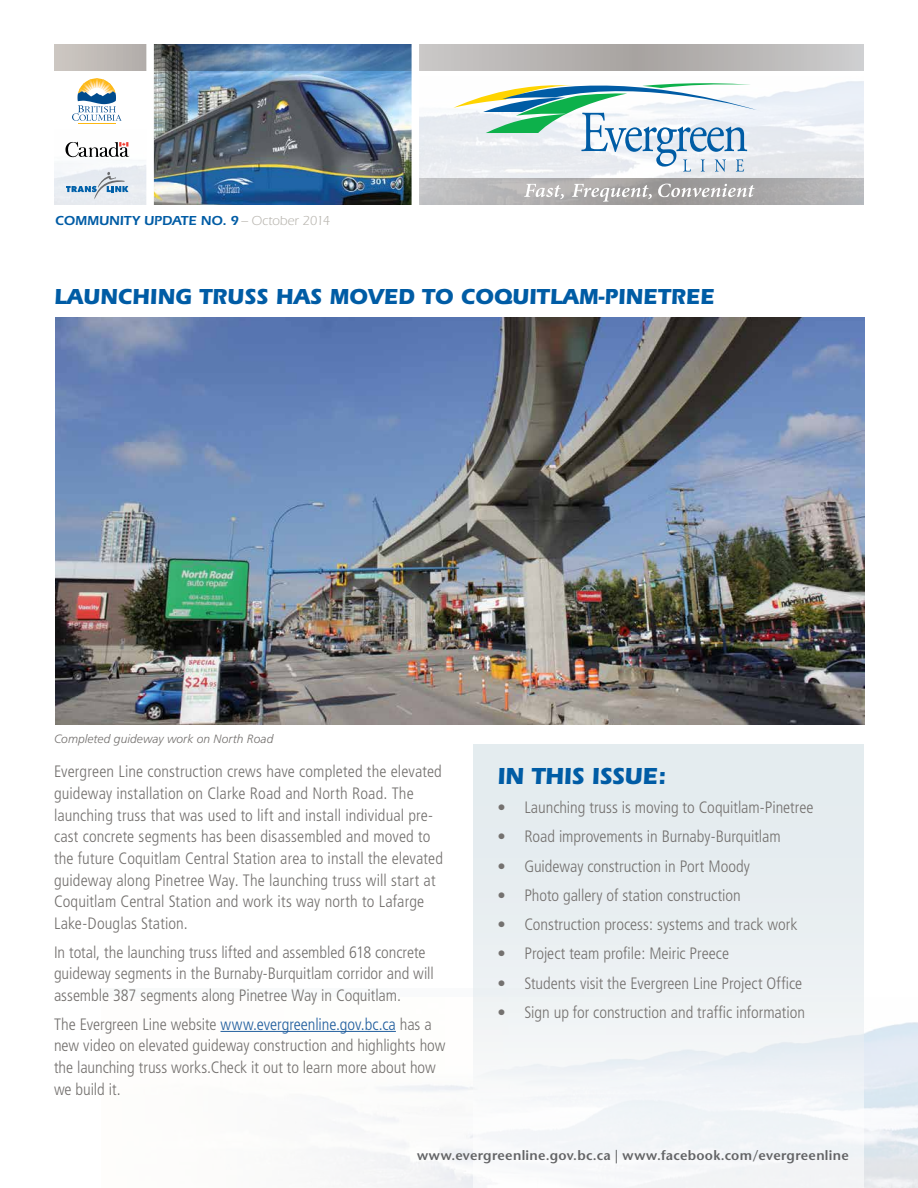
<style>
.page{position:relative;width:918px;height:1188px;background:#fff}
.page>*{position:absolute;margin:0;border:0;box-sizing:border-box;transform-origin:0 0}
.t1{font:700 24px "Itc Eras";letter-spacing:-.015em;color:#005ca5;scale:.95 1}
.t2{font:700 22.5px "Itc Eras";color:#005ca5;scale:.95 1}
.t3{font:300 condensed 16.5px/21.8px "Frutiger";color:#74716f}
.t4{font:600 13.5px "Stone Sans";letter-spacing:.02em;color:#636466}
.t5{font:600 13.5px "Itc Eras";color:#005ca5}
.t6{font:italic 300 12px "Frutiger";letter-spacing:.01em;color:#74716f}
.s1{font-weight:400;color:#bab7b1}
.s2{color:#215e9e}
</style>
<div class="page">
<svg style="left:101px;top:988px;width:817px;height:200px"></svg>
<svg style="left:419px;top:179px;width:445px;height:26px;background:#b0afb0"></svg>
<img style="left:154px;top:70px;width:258px;height:135px">
<svg style="left:54px;top:44px;width:810px;height:26px;background:#99a3ae"></svg>
<svg style="left:453px;top:83px;width:310px;height:89px"></svg>
<svg style="left:524px;top:184px;width:40px;height:15px"></svg>
<svg style="left:572px;top:184px;width:80px;height:18px"></svg>
<svg style="left:658px;top:184px;width:97px;height:13px"></svg>
<svg style="left:66px;top:172px;width:63px;height:27px;background:#c2d2e0"></svg>
<svg style="left:65px;top:142px;width:64px;height:15px"></svg>
<div style="left:146px;top:43px;width:8px;height:162px;background:#fff"></div>
<div style="left:412px;top:43px;width:7px;height:162px;background:#fff"></div>
<hr style="left:78px;top:123px;width:38px;height:1px;background:#fdb913">
<svg style="left:72px;top:78px;width:50px;height:43px"></svg>
<hr style="left:221px;top:1031px;width:175px;height:1px;background:#215e9e">
<div style="left:473px;top:744px;width:391px;height:444px;background:#ebf0f3"></div>
<img style="left:55px;top:318px;width:810px;height:407px">
<p class="t5" style="left:55px;top:213px;width:277px">COMMUNITY UPDATE NO. 9 <span class="s1">– October 2014</span></p>
<h2 class="t2" style="left:54px;top:283px;width:697px">LAUNCHING TRUSS HAS MOVED TO COQUITLAM-PINETREE</h2>
<p class="t6" style="left:54px;top:732px;width:221px">Completed guideway work on North Road</p>
<p class="t3" style="left:54px;top:761px;width:391px">Evergreen Line construction crews have completed the elevated guideway installation on Clarke Road and North Road. The launching truss that was used to lift and install individual pre&shy;cast concrete segments has been disassembled and moved to the future Coquitlam Central Station area to install the elevated guideway along Pinetree Way. The launching truss will start at Coquitlam Central Station and work its way north to Lafarge Lake-Douglas Station.</p>
<p class="t3" style="left:54px;top:941px;width:381px">In total, the launching truss lifted and assembled 618 concrete guideway segments in the Burnaby-Burquitlam corridor and will assemble 387 segments along Pinetree Way in Coquitlam.</p>
<p class="t3" style="left:54px;top:1013px;width:393px">The Evergreen Line website <span class="s2">www.evergreenline.gov.bc.ca</span> has a new video on elevated guideway construction and highlights how the launching truss works.Check it out to learn more about how we build it.</p>
<h1 class="t1" style="left:497px;top:762px;width:179px">IN THIS ISSUE:</h1>
<p class="t3" style="left:497px;top:797px;width:318px">• Launching truss is moving to Coquitlam-Pinetree</p>
<p class="t3" style="left:497px;top:826px;width:285px">• Road improvements in Burnaby-Burquitlam</p>
<p class="t3" style="left:497px;top:855px;width:254px">• Guideway construction in Port Moody</p>
<p class="t3" style="left:497px;top:884px;width:245px">• Photo gallery of station construction</p>
<p class="t3" style="left:497px;top:914px;width:302px">• Construction process: systems and track work</p>
<p class="t3" style="left:497px;top:943px;width:233px">• Project team profile: Meiric Preece</p>
<p class="t3" style="left:497px;top:972px;width:306px">• Students visit the Evergreen Line Project Office</p>
<p class="t3" style="left:497px;top:1001px;width:309px">• Sign up for construction and traffic information</p>
<p class="t4" style="left:417px;top:1147px;width:433px">www.evergreenline.gov.bc.ca | www.facebook.com/evergreenline</p>
</div>
